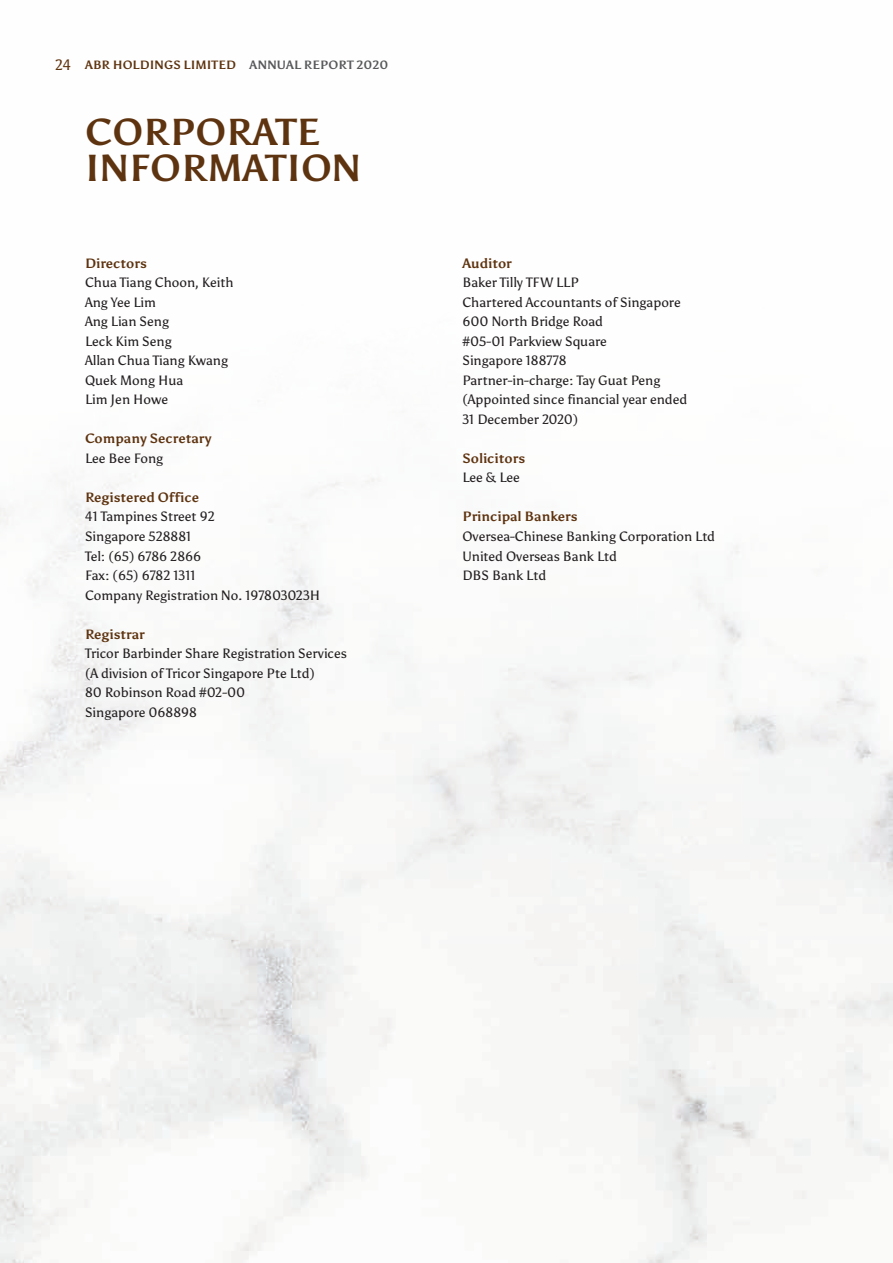
<style>
.page{position:relative;width:893px;height:1263px;background:#fff}
.page>*{position:absolute;margin:0;border:0;box-sizing:border-box;transform-origin:0 0}
.t1{font:700 37.5px/36px "Asul";color:#5e330f}
.t2{font:13.5px "Asul";color:#231f20}
.t3{font:700 13.5px "Asul";color:#5e330f}
.t4{font:700 12px "Asul";letter-spacing:.01em;color:#5e330f}
.s1{font-weight:400;font-size:15px}
.s2{color:#57585a}
</style>
<div class="page">
<p class="t4" style="left:55px;top:57px;width:335px"><span class="s1">24</span> ABR HOLDINGS LIMITED <span class="s2">ANNUAL REPORT 2020</span></p>
<h1 class="t1" style="left:85px;top:114px;width:278px">CORPORATE<br>INFORMATION</h1>
<p class="t3" style="left:85px;top:255px;width:63px">Directors</p>
<p class="t2" style="left:85px;top:275px;width:150px">Chua Tiang Choon, Keith</p>
<p class="t2" style="left:85px;top:294px;width:72px">Ang Yee Lim</p>
<p class="t2" style="left:85px;top:314px;width:85px">Ang Lian Seng</p>
<p class="t2" style="left:85px;top:333px;width:88px">Leck Kim Seng</p>
<p class="t2" style="left:85px;top:353px;width:144px">Allan Chua Tiang Kwang</p>
<p class="t2" style="left:85px;top:372px;width:100px">Quek Mong Hua</p>
<p class="t2" style="left:85px;top:392px;width:85px">Lim Jen Howe</p>
<p class="t3" style="left:85px;top:431px;width:128px">Company Secretary</p>
<p class="t2" style="left:85px;top:450px;width:80px">Lee Bee Fong</p>
<p class="t3" style="left:85px;top:489px;width:115px">Registered Office</p>
<p class="t2" style="left:85px;top:509px;width:131px">41 Tampines Street 92</p>
<p class="t2" style="left:85px;top:528px;width:108px">Singapore 528881</p>
<p class="t2" style="left:85px;top:548px;width:118px">Tel: (65) 6786 2866</p>
<p class="t2" style="left:85px;top:567px;width:112px">Fax: (65) 6782 1311</p>
<p class="t2" style="left:85px;top:587px;width:237px">Company Registration No. 197803023H</p>
<p class="t3" style="left:85px;top:626px;width:61px">Registrar</p>
<p class="t2" style="left:85px;top:645px;width:264px">Tricor Barbinder Share Registration Services</p>
<p class="t2" style="left:85px;top:665px;width:231px">(A division of Tricor Singapore Pte Ltd)</p>
<p class="t2" style="left:85px;top:684px;width:162px">80 Robinson Road #02-00</p>
<p class="t2" style="left:85px;top:704px;width:113px">Singapore 068898</p>
<p class="t3" style="left:462px;top:255px;width:51px">Auditor</p>
<p class="t2" style="left:462px;top:275px;width:118px">Baker Tilly TFW LLP</p>
<p class="t2" style="left:462px;top:294px;width:220px">Chartered Accountants of Singapore</p>
<p class="t2" style="left:462px;top:314px;width:142px">600 North Bridge Road</p>
<p class="t2" style="left:462px;top:333px;width:146px">#05-01 Parkview Square</p>
<p class="t2" style="left:462px;top:353px;width:105px">Singapore 188778</p>
<p class="t2" style="left:462px;top:372px;width:199px">Partner-in-charge: Tay Guat Peng</p>
<p class="t2" style="left:462px;top:392px;width:226px">(Appointed since financial year ended</p>
<p class="t2" style="left:462px;top:411px;width:117px">31 December 2020)</p>
<p class="t3" style="left:462px;top:450px;width:64px">Solicitors</p>
<p class="t2" style="left:462px;top:470px;width:59px">Lee &amp; Lee</p>
<p class="t3" style="left:462px;top:509px;width:117px">Principal Bankers</p>
<p class="t2" style="left:462px;top:528px;width:254px">Oversea-Chinese Banking Corporation Ltd</p>
<p class="t2" style="left:462px;top:548px;width:156px">United Overseas Bank Ltd</p>
<p class="t2" style="left:462px;top:567px;width:85px">DBS Bank Ltd</p>
</div>
